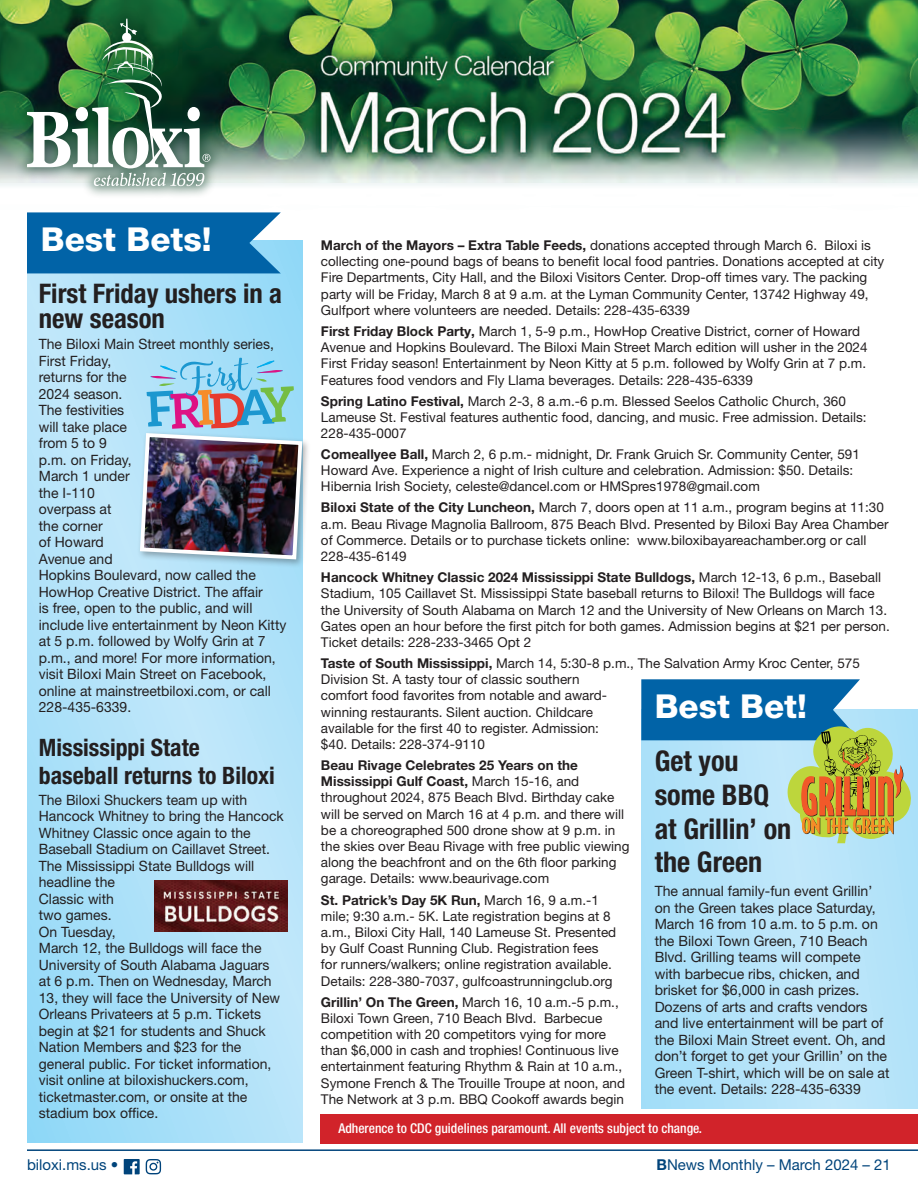
<style>
.page{position:relative;width:918px;height:1188px;background:#fff}
.page>*{position:absolute;margin:0;border:0;box-sizing:border-box;transform-origin:0 0}
.t1{font:800 33px "Helvetica Neue LT Pro";color:#fff}
.t2{font:700 condensed 28.5px/33.6px "Helvetica Neue LT Pro";color:#231f20}
.t3{font:700 condensed 27px/25.5px "Helvetica Neue LT Pro";color:#231f20}
.t4{font:700 condensed 24px/28.3px "Helvetica Neue LT Pro";color:#231f20}
.t5{font:15px "Helvetica Neue LT Pro";color:#00447b}
.t6{font:14.25px/16.5px "Helvetica Neue LT Pro";color:#231f20}
.t7{font:13.5px/16.2px "Helvetica Neue LT Pro";color:#231f20}
.t8{font:500 condensed 13.5px "Helvetica Neue LT Pro";color:#fff}
.s1{font-weight:700}
</style>
<div class="page">
<hr style="left:27px;top:1149px;width:891px;height:2px;background:#00447b">
<svg style="left:146px;top:1159px;width:15px;height:15px"></svg>
<svg style="left:124px;top:1159px;width:16px;height:15px"></svg>
<img style="left:0;top:0;width:918px;height:186px">
<svg style="left:27px;top:240px;width:275px;height:903px;background:#b0e2f8"></svg>
<div style="left:15px;top:6px;width:208px;height:192px;background:#063c22;opacity:.53"></div>
<svg style="left:27px;top:19px;width:183px;height:167px"></svg>
<svg style="left:27px;top:212px;width:254px;height:61px;background:#0e6cac"></svg>
<div style="left:641px;top:710px;width:277px;height:398px;background:linear-gradient(to right,#ade1f9,#bde6fa)"></div>
<svg style="left:641px;top:679px;width:270px;height:164px;background:#89b1b5"></svg>
<img style="left:155px;top:880px;width:132px;height:52px">
<div style="left:137px;top:431px;width:174px;height:137px;background:#231f20;opacity:.35"></div>
<img style="left:138px;top:357px;width:166px;height:204px">
<div style="left:321px;top:1115px;width:597px;height:29px;background:#d1232a"></div>
<h1 class="t1" style="left:41px;top:220px;width:172px">Best Bets!</h1>
<h3 class="t3" style="left:39px;top:281px;width:245px">First Friday ushers in a new season</h3>
<p class="t6" style="left:39px;top:336px;width:249px">The Biloxi Main Street monthly series,<br>First Friday,<br>returns for the<br>2024 season.<br>The festivities<br>will take place<br>from 5 to 9<br>p.m. on Friday,<br>March 1 under<br>the I-110<br>overpass at<br>the corner<br>of Howard<br>Avenue and<br>Hopkins Boulevard, now called the<br>HowHop Creative District. The affair<br>is free, open to the public, and will include live entertainment by Neon Kitty at 5 p.m. followed by Wolfy Grin at 7 p.m., and more! For more information, visit Biloxi Main Street on Facebook, online at mainstreetbiloxi.com, or call<br>228-435-6339.</p>
<h3 class="t4" style="left:39px;top:733px;width:237px">Mississippi State baseball returns to Biloxi</h3>
<p class="t6" style="left:39px;top:791px;width:246px">The Biloxi Shuckers team up with<br>Hancock Whitney to bring the Hancock<br>Whitney Classic once again to the<br>Baseball Stadium on Caillavet Street.<br>The Mississippi State Bulldogs will headline the<br>Classic with<br>two games.<br>On Tuesday,<br>March 12, the Bulldogs will face the<br>University of South Alabama Jaguars at 6 p.m. Then on Wednesday, March<br>13, they will face the University of New<br>Orleans Privateers at 5 p.m. Tickets begin at $21 for students and Shuck<br>Nation Members and $23 for the general public. For ticket information, visit online at biloxishuckers.com, ticketmaster.com, or onsite at the stadium box office.</p>
<p class="t7" style="left:321px;top:237px;width:565px"><span class="s1">March of the Mayors – Extra Table Feeds,</span> donations accepted through March 6. Biloxi is collecting one-pound bags of beans to benefit local food pantries. Donations accepted at city Fire Departments, City Hall, and the Biloxi Visitors Center. Drop-off times vary. The packing party will be Friday, March 8 at 9 a.m. at the Lyman Community Center, 13742 Highway 49, Gulfport where volunteers are needed. Details: 228-435-6339</p>
<p class="t7" style="left:321px;top:323px;width:548px"><span class="s1">First Friday Block Party,</span> March 1, 5-9 p.m., HowHop Creative District, corner of Howard Avenue and Hopkins Boulevard. The Biloxi Main Street March edition will usher in the 2024<br>First Friday season! Entertainment by Neon Kitty at 5 p.m. followed by Wolfy Grin at 7 p.m.<br>Features food vendors and Fly Llama beverages. Details: 228-435-6339</p>
<p class="t7" style="left:321px;top:392px;width:547px"><span class="s1">Spring Latino Festival,</span> March 2-3, 8 a.m.-6 p.m. Blessed Seelos Catholic Church, 360<br>Lameuse St. Festival features authentic food, dancing, and music. Free admission. Details:<br>228-435-0007</p>
<p class="t7" style="left:321px;top:446px;width:540px"><span class="s1">Comeallyee Ball,</span> March 2, 6 p.m.- midnight, Dr. Frank Gruich Sr. Community Center, 591<br>Howard Ave. Experience a night of Irish culture and celebration. Admission: $50. Details:<br>Hibernia Irish Society, celeste@dancel.com or HMSpres1978@gmail.com</p>
<p class="t7" style="left:321px;top:499px;width:569px"><span class="s1">Biloxi State of the City Luncheon,</span> March 7, doors open at 11 a.m., program begins at 11:30 a.m. Beau Rivage Magnolia Ballroom, 875 Beach Blvd. Presented by Biloxi Bay Area Chamber of Commerce. Details or to purchase tickets online: www.biloxibayareachamber.org or call 228-435-6149</p>
<p class="t7" style="left:321px;top:569px;width:570px"><span class="s1">Hancock Whitney Classic 2024 Mississippi State Bulldogs,</span> March 12-13, 6 p.m., Baseball Stadium, 105 Caillavet St. Mississippi State baseball returns to Biloxi! The Bulldogs will face the University of South Alabama on March 12 and the University of New Orleans on March 13.<br>Gates open an hour before the first pitch for both games. Admission begins at $21 per person.<br>Ticket details: 228-233-3465 Opt 2</p>
<p class="t7" style="left:321px;top:655px;width:540px"><span class="s1">Taste of South Mississippi,</span> March 14, 5:30-8 p.m., The Salvation Army Kroc Center, 575<br>Division St. A tasty tour of classic southern<br>comfort food favorites from notable and award-<br>winning restaurants. Silent auction. Childcare<br>available for the first 40 to register. Admission:<br>$40. Details: 228-374-9110</p>
<p class="t7" style="left:321px;top:757px;width:310px"><span class="s1">Beau Rivage Celebrates 25 Years on the Mississippi Gulf Coast,</span> March 15-16, and throughout 2024, 875 Beach Blvd. Birthday cake will be served on March 16 at 4 p.m. and there will be a choreographed 500 drone show at 9 p.m. in the skies over Beau Rivage with free public viewing along the beachfront and on the 6th floor parking garage. Details: www.beaurivage.com</p>
<p class="t7" style="left:321px;top:891px;width:297px"><span class="s1">St. Patrick’s Day 5K Run,</span> March 16, 9 a.m.-1 mile; 9:30 a.m.- 5K. Late registration begins at 8 a.m., Biloxi City Hall, 140 Lameuse St. Presented by Gulf Coast Running Club. Registration fees for runners/walkers; online registration available.<br>Details: 228-380-7037, gulfcoastrunningclub.org</p>
<p class="t7" style="left:321px;top:993px;width:306px"><span class="s1">Grillin’ On The Green,</span> March 16, 10 a.m.-5 p.m., Biloxi Town Green, 710 Beach Blvd. Barbecue competition with 20 competitors vying for more than $6,000 in cash and trophies! Continuous live entertainment featuring Rhythm &amp; Rain at 10 a.m., Symone French &amp; The Trouille Troupe at noon, and The Network at 3 p.m. BBQ Cookoff awards begin</p>
<h1 class="t1" style="left:655px;top:687px;width:154px">Best Bet!</h1>
<h2 class="t2" style="left:655px;top:744px;width:138px">Get you some BBQ at Grillin’ on the Green</h2>
<p class="t6" style="left:655px;top:883px;width:236px">The annual family-fun event Grillin’ on the Green takes place Saturday, March 16 from 10 a.m. to 5 p.m. on the Biloxi Town Green, 710 Beach Blvd. Grilling teams will compete with barbecue ribs, chicken, and brisket for $6,000 in cash prizes.<br>Dozens of arts and crafts vendors and live entertainment will be part of the Biloxi Main Street event. Oh, and don’t forget to get your Grillin’ on the Green T-shirt, which will be on sale at the event. Details: 228-435-6339</p>
<p class="t8" style="left:338px;top:1120px;width:365px">Adherence to CDC guidelines paramount. All events subject to change.</p>
<p class="t5" style="left:27px;top:1156px;width:93px">biloxi.ms.us •</p>
<p class="t5" style="left:656px;top:1156px;width:236px"><span class="s1">B</span>News Monthly – March 2024 – 21</p>
</div>
